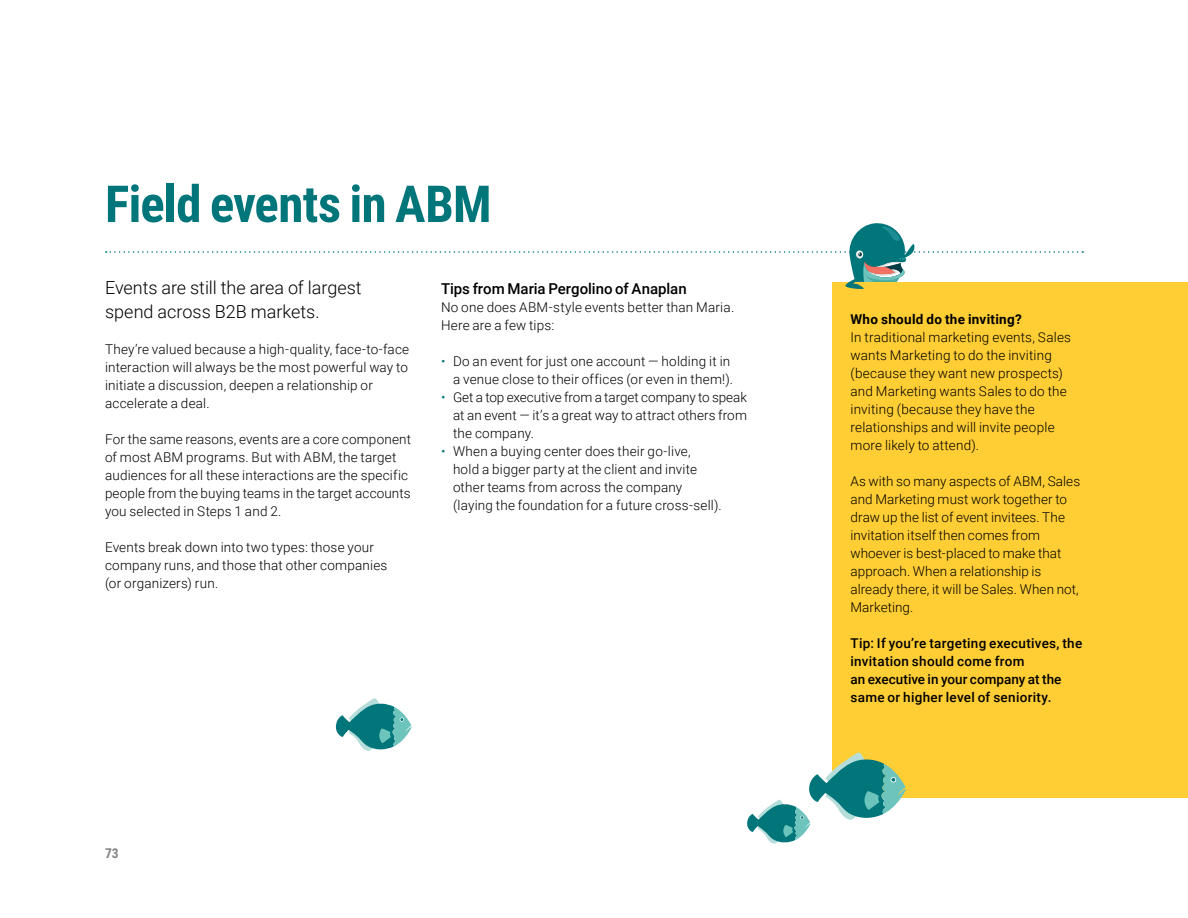
<style>
.page{position:relative;width:1188px;height:918px;background:#fff}
.page>*{position:absolute;margin:0;border:0;box-sizing:border-box;transform-origin:0 0}
.t1{font:700 51px "Roboto Condensed";letter-spacing:-.015em;color:#00757a}
.t2{font:300 18px/24px "Roboto";color:#000}
.t3{font:500 15px "Roboto";color:#000}
.t4{font:300 13.5px/18px "Roboto";letter-spacing:.01em;color:#000}
.t5{font:500 13.5px/18px "Roboto";letter-spacing:.02em;color:#000}
.t6{font:700 13.5px "Roboto";letter-spacing:.025em;color:#000}
.t7{font:700 13.5px "Roboto Condensed";color:#838586}
.s1{color:#00757a}
</style>
<div class="page">
<div style="left:832px;top:282px;width:356px;height:516px;background:#ffce35"></div>
<svg style="left:106px;top:223px;width:977px;height:66px"></svg>
<svg style="left:747px;top:752px;width:159px;height:92px"></svg>
<svg style="left:335px;top:698px;width:77px;height:53px"></svg>
<h1 class="t1" style="left:105px;top:168px;width:388px">Field events in ABM</h1>
<h2 class="t2" style="left:105px;top:275px;width:258px">Events are still the area of largest spend across B2B markets.</h2>
<p class="t4" style="left:105px;top:340px;width:306px">They’re valued because a high-quality, face-to-face interaction will always be the most powerful way to initiate a discussion, deepen a relationship or accelerate a deal.</p>
<p class="t4" style="left:105px;top:430px;width:308px">For the same reasons, events are a core component of most ABM programs. But with ABM, the target audiences for all these interactions are the specific people from the buying teams in the target accounts you selected in Steps 1 and 2.</p>
<p class="t4" style="left:105px;top:538px;width:284px">Events break down into two types: those your company runs, and those that other companies (or organizers) run.</p>
<p class="t3" style="left:441px;top:278px;width:247px">Tips from Maria Pergolino of Anaplan</p>
<p class="t4" style="left:441px;top:298px;width:295px">No one does ABM-style events better than Maria.<br>Here are a few tips:</p>
<p class="t4" style="left:441px;top:352px;width:294px;text-align:right"><span class="s1">•</span> Do an event for just one account — holding it in a venue close to their offices (or even in them!).</p>
<p class="t4" style="left:453px;top:388px;width:295px;text-align:justify;text-indent:-12px"><span class="s1">•</span> Get a top executive from a target company to speak at an event — it’s a great way to attract others from the company.</p>
<p class="t4" style="left:453px;top:442px;width:270px;text-indent:-12px"><span class="s1">•</span> When a buying center does their go-live,<br>hold a bigger party at the client and invite other teams from across the company (laying the foundation for a future cross-sell).</p>
<p class="t7" style="left:105px;top:844px;width:15px">73</p>
<p class="t6" style="left:850px;top:310px;width:173px">Who should do the inviting?</p>
<p class="t4" style="left:850px;top:328px;width:222px">In traditional marketing events, Sales wants Marketing to do the inviting (because they want new prospects) and Marketing wants Sales to do the inviting (because they have the relationships and will invite people more likely to attend).</p>
<p class="t4" style="left:850px;top:472px;width:231px">As with so many aspects of ABM, Sales and Marketing must work together to draw up the list of event invitees. The invitation itself then comes from whoever is best-placed to make that approach. When a relationship is already there, it will be Sales. When not, Marketing.</p>
<p class="t5" style="left:850px;top:634px;width:233px">Tip: If you’re targeting executives, the invitation should come from<br>an executive in your company at the same or higher level of seniority.</p>
</div>
